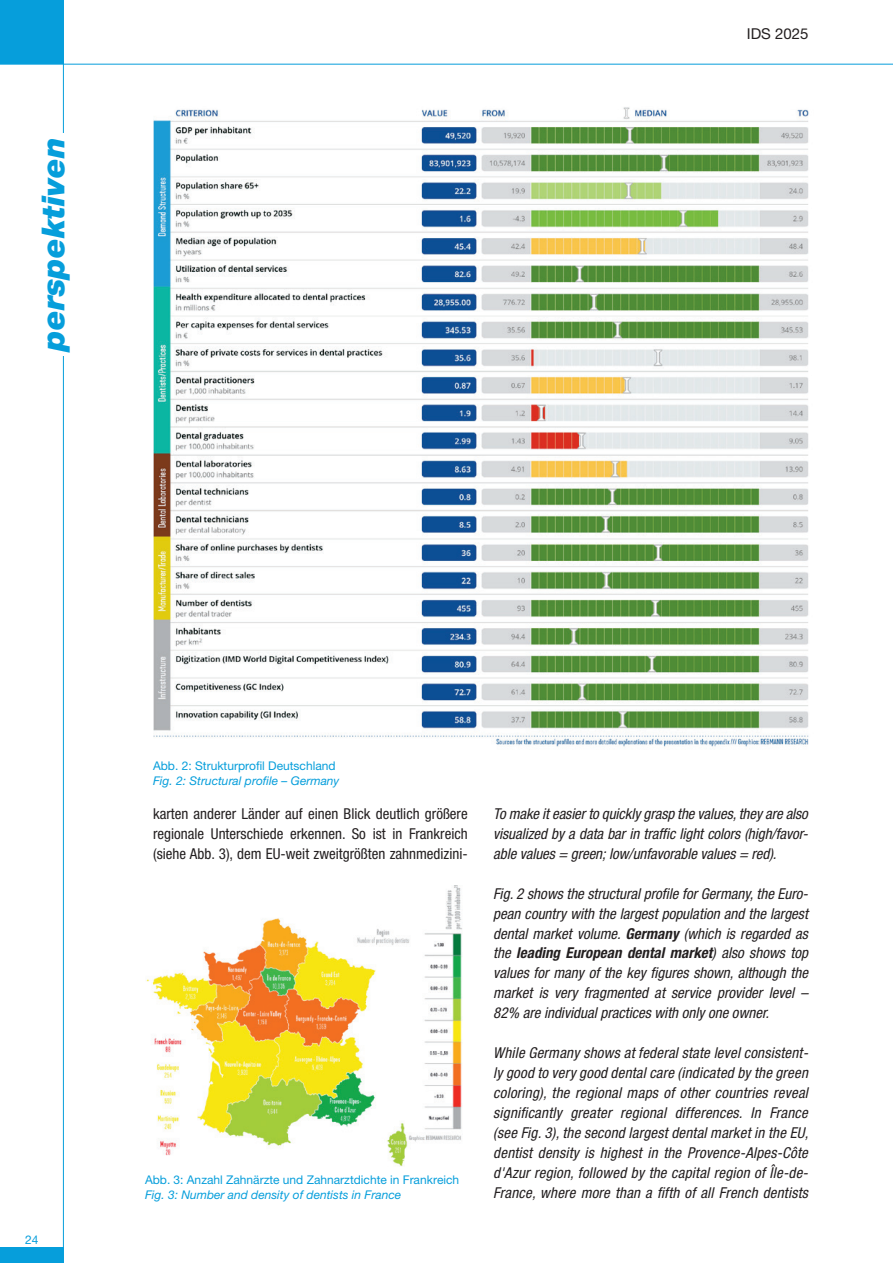
<style>
.page{position:relative;width:893px;height:1263px;background:#fff}
.page>*{position:absolute;margin:0;border:0;box-sizing:border-box;transform-origin:0 0}
.t1{font:italic 900 31.8px "Helvetica Neue LT Pro";color:#069edb}
.t2{font:italic condensed 15px/20px "Helvetica Neue LT Pro";letter-spacing:.015em;color:#231f20;text-align:justify}
.t3{font:condensed 15px/20px "Helvetica Neue LT Pro";color:#231f20;text-align:justify}
.t4{font:15px "Helvetica Neue LT Pro";color:#231f20}
.t5{font:12px "Helvetica Neue LT Pro";color:#069edb}
.t6{font:italic 12px "Helvetica Neue LT Pro";color:#069edb}
.s1{font-weight:700}
</style>
<div class="page">
<div style="left:0;top:0;width:64px;height:64px;background:#069edb"></div>
<hr style="left:0;top:64px;width:893px;height:1px;background:#069edb">
<hr style="left:63px;top:0;width:1px;height:1263px;background:#069edb">
<div style="left:0;top:1248px;width:64px;height:15px;background:#069edb"></div>
<div style="left:37px;top:133px;width:32px;height:222px;background:#fff"></div>
<img style="left:153px;top:107px;width:656px;height:640px">
<img style="left:146px;top:885px;width:316px;height:281px">
<h1 class="t1" style="left:34px;top:351px;width:216px;rotate:-90deg">perspektiven</h1>
<p class="t4" style="left:747px;top:25px;width:63px">IDS 2025</p>
<p class="t5" style="left:25px;top:1232px;width:15px">24</p>
<p class="t5" style="left:153px;top:758px;width:184px">Abb. 2: Strukturprofil Deutschland</p>
<p class="t6" style="left:153px;top:773px;width:188px">Fig. 2: Structural profile – Germany</p>
<p class="t3" style="left:153px;top:803px;width:316px">karten anderer Länder auf einen Blick deutlich größere regionale Unterschiede erkennen. So ist in Frankreich (siehe Abb. 3), dem EU-weit zweitgrößten zahnmedizini-</p>
<p class="t2" style="left:493px;top:804px;width:316px">To make it easier to quickly grasp the values, they are also visualized by a data bar in traffic light colors (high/favor&shy;able values = green; low/unfavorable values = red).</p>
<p class="t2" style="left:493px;top:883px;width:316px">Fig. 2 shows the structural profile for Germany, the Euro&shy;pean country with the largest population and the largest dental market volume. <span class="s1">Germany</span> (which is regarded as the <span class="s1">leading European dental market</span>) also shows top values for many of the key figures shown, although the market is very fragmented at service provider level – 82% are individual practices with only one owner.</p>
<p class="t2" style="left:493px;top:1043px;width:317px;text-align:left">While Germany shows at federal state level consistent&shy;ly good to very good dental care (indicated by the green coloring), the regional maps of other countries reveal significantly greater regional differences. In France (see Fig. 3), the second largest dental market in the EU, dentist density is highest in the Provence-Alpes-Côte d'Azur region, followed by the capital region of Île-de-France, where more than a fifth of all French dentists</p>
<p class="t5" style="left:145px;top:1173px;width:316px">Abb. 3: Anzahl Zahnärzte und Zahnarztdichte in Frankreich</p>
<p class="t6" style="left:145px;top:1188px;width:258px">Fig. 3: Number and density of dentists in France</p>
</div>
